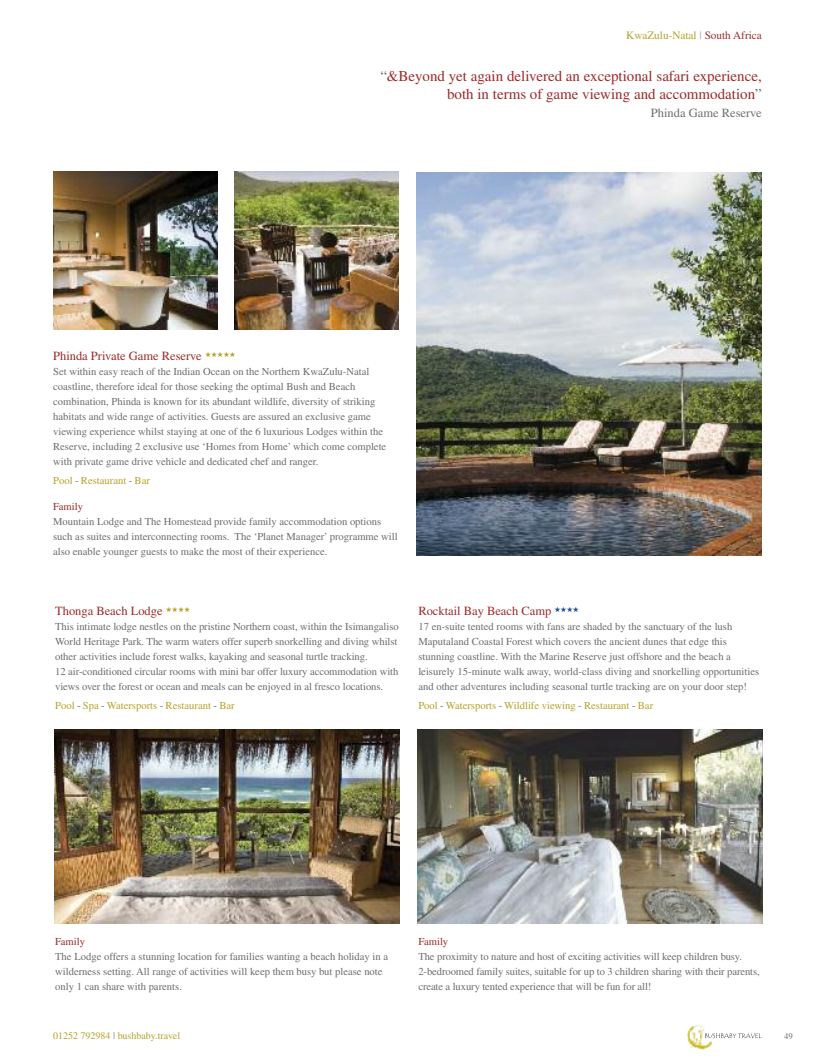
<style>
.page{position:relative;width:815px;height:1063px;background:#fff}
.page>*{position:absolute;margin:0;border:0;box-sizing:border-box;transform-origin:0 0}
.t1{font:15px/18px "Times";color:#9a2b2a;text-align:right}
.t2{font:12.5px "Times";color:#9a2b2a}
.t3{font:12.5px "Times";color:#6d6e71}
.t4{font:11.25px "Times";color:#b5a22b}
.t5{font:10.62px/15px "Times";color:#6d6e71}
.t6{font:10.62px "Times";color:#b5a22b}
.t7{font:10.62px "Times";color:#9a2b2a}
.t8{font:10px "Times";color:#b5a22b}
.t9{font:8.75px "Times";color:#6d6e71}
.s1{font-family:"Gill Sans";font-weight:300;color:#919396}
.s2{color:#9a2b2a}
.s3{color:#6d6e71}
.s4{font-family:"Gill Sans";font-weight:300;color:#6d6e71}
</style>
<div class="page">
<img style="left:688px;top:1025px;width:24px;height:24px">
<svg style="left:705px;top:1033px;width:57px;height:5px"></svg>
<img style="left:416px;top:173px;width:346px;height:382px">
<img style="left:54px;top:730px;width:346px;height:194px">
<img style="left:417px;top:730px;width:346px;height:194px">
<img style="left:53px;top:172px;width:164px;height:158px">
<img style="left:235px;top:172px;width:164px;height:158px">
<p class="t4" style="left:626px;top:31px;width:137px">KwaZulu-Natal <span class="s1">I</span> <span class="s2">South Africa</span></p>
<h1 class="t1" style="left:380px;top:69px;width:383px"><span class="s3">“</span>&amp;Beyond yet again delivered an exceptional safari experience, both in terms of game viewing and accommodation<span class="s3">”</span></h1>
<p class="t3" style="left:651px;top:109px;width:112px">Phinda Game Reserve</p>
<p class="t2" style="left:53px;top:351px;width:184px">Phinda Private Game Reserve <sup>★★★★★</sup></p>
<p class="t5" style="left:53px;top:365px;width:335px">Set within easy reach of the Indian Ocean on the Northern KwaZulu-Natal coastline, therefore ideal for those seeking the optimal Bush and Beach combination, Phinda is known for its abundant wildlife, diversity of striking habitats and wide range of activities. Guests are assured an exclusive game viewing experience whilst staying at one of the 6 luxurious Lodges within the Reserve, including 2 exclusive use ‘Homes from Home’ which come complete with private game drive vehicle and dedicated chef and ranger.</p>
<p class="t6" style="left:53px;top:476px;width:98px">Pool <span class="s3">-</span> Restaurant <span class="s3">-</span> Bar</p>
<p class="t7" style="left:53px;top:503px;width:31px">Family</p>
<p class="t5" style="left:53px;top:515px;width:346px">Mountain Lodge and The Homestead provide family accommodation options such as suites and interconnecting rooms. The ‘Planet Manager’ programme will also enable younger guests to make the most of their experience.</p>
<p class="t2" style="left:55px;top:606px;width:137px">Thonga Beach Lodge <sup>★★★★</sup></p>
<p class="t5" style="left:55px;top:620px;width:345px">This intimate lodge nestles on the pristine Northern coast, within the Isimangaliso World Heritage Park. The warm waters offer superb snorkelling and diving whilst other activities include forest walks, kayaking and seasonal turtle tracking.<br>12 air-conditioned circular rooms with mini bar offer luxury accommodation with views over the forest or ocean and meals can be enjoyed in al fresco locations.</p>
<p class="t6" style="left:55px;top:701px;width:181px">Pool <span class="s3">-</span> Spa <span class="s3">-</span> Watersports <span class="s3">-</span> Restaurant <span class="s3">-</span> Bar</p>
<p class="t2" style="left:418px;top:606px;width:162px">Rocktail Bay Beach Camp <sup>★★★★</sup></p>
<p class="t5" style="left:418px;top:620px;width:342px">17 en-suite tented rooms with fans are shaded by the sanctuary of the lush Maputaland Coastal Forest which covers the ancient dunes that edge this stunning coastline. With the Marine Reserve just offshore and the beach a leisurely 15-minute walk away, world-class diving and snorkelling opportunities and other adventures including seasonal turtle tracking are on your door step!</p>
<p class="t6" style="left:418px;top:701px;width:236px">Pool <span class="s3">-</span> Watersports <span class="s3">-</span> Wildlife viewing <span class="s3">-</span> Restaurant <span class="s3">-</span> Bar</p>
<p class="t7" style="left:55px;top:938px;width:31px">Family</p>
<p class="t5" style="left:55px;top:950px;width:335px">The Lodge offers a stunning location for families wanting a beach holiday in a wilderness setting. All range of activities will keep them busy but please note only 1 can share with parents.</p>
<p class="t7" style="left:418px;top:938px;width:31px">Family</p>
<p class="t5" style="left:418px;top:950px;width:343px">The proximity to nature and host of exciting activities will keep children busy.<br>2-bedroomed family suites, suitable for up to 3 children sharing with their parents, create a luxury tented experience that will be fun for all!</p>
<p class="t8" style="left:53px;top:1032px;width:128px">01252 792984 <span class="s4">I</span> bushbaby.travel</p>
<p class="t9" style="left:784px;top:1033px;width:10px">49</p>
</div>
